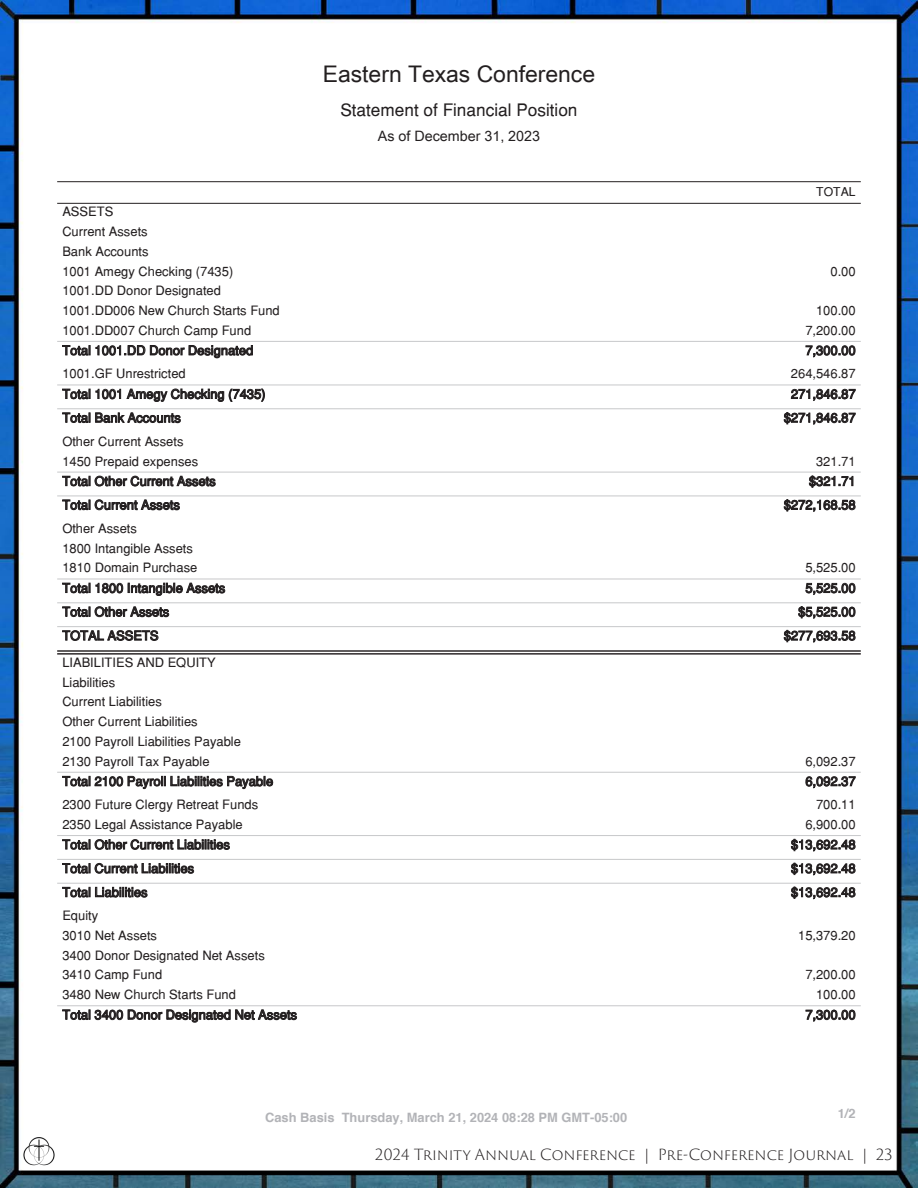
<style>
.page{position:relative;width:918px;height:1188px;background:#fff}
.page>*{position:absolute;margin:0;border:0;box-sizing:border-box;transform-origin:0 0}
.t1{font:22.95px "Arial Unicode MS";color:#231f20}
.t2{font:17.1px "Helvetica";color:#231f20}
.t3{font:300 15px "Trajan Sans Pro";letter-spacing:-.01em;color:#231f20}
.t4{font:14.25px "Arial Unicode MS";color:#231f20}
.t5{font:12.9px/19.8px "Helvetica";color:#231f20}
.t6{font:700 12.9px "Helvetica";color:#231f20}
.t7{font:700 12.9px "Helvetica";color:#b2b3b7}
.t8{font:12.15px "Helvetica";color:#231f20}
</style>
<div class="page">
<img style="left:0;top:0;width:918px;height:1188px">
<img style="left:23px;top:1135px;width:32px;height:32px">
<hr style="left:57px;top:181px;width:804px;height:1px;background:#231f20">
<hr style="left:57px;top:203px;width:804px;height:1px;background:#231f20">
<hr style="left:57px;top:341px;width:804px;height:1px;background:#c7c8ca">
<hr style="left:57px;top:385px;width:804px;height:1px;background:#c7c8ca">
<hr style="left:57px;top:409px;width:804px;height:1px;background:#c7c8ca">
<hr style="left:57px;top:472px;width:804px;height:1px;background:#c7c8ca">
<hr style="left:57px;top:496px;width:804px;height:1px;background:#c7c8ca">
<hr style="left:57px;top:579px;width:804px;height:1px;background:#c7c8ca">
<hr style="left:57px;top:603px;width:804px;height:1px;background:#c7c8ca">
<hr style="left:57px;top:626px;width:804px;height:1px;background:#c7c8ca">
<hr style="left:57px;top:653px;width:804px;height:2px;background:#231f20">
<hr style="left:57px;top:650px;width:804px;height:2px;background:#231f20">
<hr style="left:57px;top:772px;width:804px;height:1px;background:#c7c8ca">
<hr style="left:57px;top:835px;width:804px;height:1px;background:#c7c8ca">
<hr style="left:57px;top:859px;width:804px;height:1px;background:#c7c8ca">
<hr style="left:57px;top:883px;width:804px;height:1px;background:#c7c8ca">
<hr style="left:57px;top:1006px;width:804px;height:1px;background:#c7c8ca">
<p class="t5" style="left:62px;top:202px;width:172px">ASSETS<br>Current Assets<br>Bank Accounts<br>1001 Amegy Checking (7435)</p>
<p class="t5" style="left:62px;top:281px;width:219px">1001.DD Donor Designated<br>1001.DD006 New Church Starts Fund</p>
<p class="t1" style="left:323px;top:58px;width:274px">Eastern Texas Conference</p>
<p class="t2" style="left:340px;top:100px;width:239px">Statement of Financial Position</p>
<p class="t4" style="left:378px;top:125px;width:164px">As of December 31, 2023</p>
<p class="t8" style="left:816px;top:184px;width:41px">TOTAL</p>
<p class="t5" style="left:831px;top:261px;width:27px">0.00</p>
<p class="t5" style="left:816px;top:300px;width:41px">100.00</p>
<p class="t5" style="left:62px;top:320px;width:190px">1001.DD007 Church Camp Fund</p>
<p class="t5" style="left:805px;top:320px;width:52px">7,200.00</p>
<p class="t6" style="left:62px;top:343px;width:192px">Total 1001.DD Donor Designated</p>
<p class="t6" style="left:805px;top:343px;width:52px">7,300.00</p>
<p class="t5" style="left:62px;top:364px;width:125px">1001.GF Unrestricted</p>
<p class="t5" style="left:791px;top:364px;width:66px">264,546.87</p>
<p class="t6" style="left:62px;top:386px;width:205px">Total 1001 Amegy Checking (7435)</p>
<p class="t6" style="left:791px;top:386px;width:66px">271,846.87</p>
<p class="t6" style="left:62px;top:410px;width:120px">Total Bank Accounts</p>
<p class="t6" style="left:784px;top:410px;width:73px">$271,846.87</p>
<p class="t5" style="left:62px;top:431px;width:137px">Other Current Assets<br>1450 Prepaid expenses</p>
<p class="t5" style="left:816px;top:451px;width:41px">321.71</p>
<p class="t6" style="left:62px;top:473px;width:155px">Total Other Current Assets</p>
<p class="t6" style="left:809px;top:473px;width:48px">$321.71</p>
<p class="t6" style="left:62px;top:497px;width:119px">Total Current Assets</p>
<p class="t6" style="left:784px;top:497px;width:73px">$272,168.58</p>
<p class="t5" style="left:62px;top:518px;width:137px">Other Assets<br>1800 Intangible Assets<br>1810 Domain Purchase</p>
<p class="t5" style="left:805px;top:558px;width:52px">5,525.00</p>
<p class="t6" style="left:62px;top:580px;width:164px">Total 1800 Intangible Assets</p>
<p class="t6" style="left:805px;top:580px;width:52px">5,525.00</p>
<p class="t6" style="left:62px;top:604px;width:108px">Total Other Assets</p>
<p class="t6" style="left:798px;top:604px;width:59px">$5,525.00</p>
<p class="t6" style="left:62px;top:628px;width:98px">TOTAL ASSETS</p>
<p class="t6" style="left:784px;top:628px;width:73px">$277,693.58</p>
<p class="t5" style="left:62px;top:652px;width:180px">LIABILITIES AND EQUITY<br>Liabilities<br>Current Liabilities<br>Other Current Liabilities<br>2100 Payroll Liabilities Payable<br>2130 Payroll Tax Payable</p>
<p class="t5" style="left:805px;top:751px;width:52px">6,092.37</p>
<p class="t6" style="left:62px;top:773px;width:212px">Total 2100 Payroll Liabilities Payable</p>
<p class="t6" style="left:805px;top:773px;width:52px">6,092.37</p>
<p class="t5" style="left:62px;top:795px;width:197px">2300 Future Clergy Retreat Funds</p>
<p class="t5" style="left:816px;top:795px;width:41px">700.11</p>
<p class="t5" style="left:62px;top:814px;width:182px">2350 Legal Assistance Payable</p>
<p class="t5" style="left:805px;top:814px;width:52px">6,900.00</p>
<p class="t6" style="left:62px;top:837px;width:169px">Total Other Current Liabilities</p>
<p class="t6" style="left:791px;top:837px;width:66px">$13,692.48</p>
<p class="t6" style="left:62px;top:861px;width:133px">Total Current Liabilities</p>
<p class="t6" style="left:791px;top:861px;width:66px">$13,692.48</p>
<p class="t6" style="left:62px;top:884px;width:87px">Total Liabilities</p>
<p class="t6" style="left:791px;top:884px;width:66px">$13,692.48</p>
<p class="t5" style="left:62px;top:906px;width:96px">Equity<br>3010 Net Assets</p>
<p class="t5" style="left:798px;top:925px;width:59px">15,379.20</p>
<p class="t5" style="left:62px;top:945px;width:204px">3400 Donor Designated Net Assets<br>3410 Camp Fund</p>
<p class="t5" style="left:805px;top:965px;width:52px">7,200.00</p>
<p class="t5" style="left:62px;top:985px;width:175px">3480 New Church Starts Fund</p>
<p class="t5" style="left:816px;top:985px;width:41px">100.00</p>
<p class="t6" style="left:62px;top:1007px;width:236px">Total 3400 Donor Designated Net Assets</p>
<p class="t6" style="left:805px;top:1007px;width:52px">7,300.00</p>
<p class="t7" style="left:265px;top:1109px;width:364px">Cash Basis Thursday, March 21, 2024 08:28 PM GMT-05:00</p>
<p class="t7" style="left:838px;top:1105px;width:19px">1/2</p>
<p class="t3" style="left:375px;top:1144px;width:519px">2024 Trinity Annual Conference | Pre-Conference Journal | 23</p>
</div>
